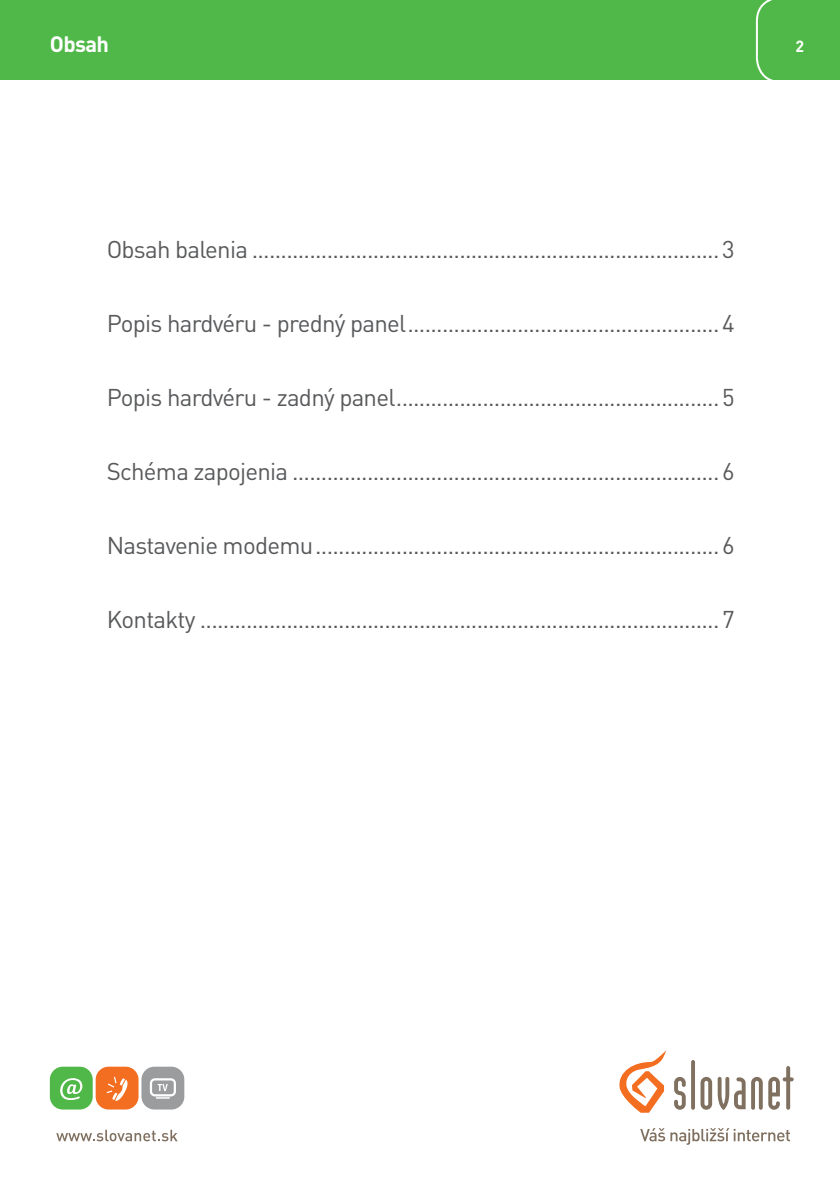
<style>
.page{position:relative;width:840px;height:1191px;background:#fff}
.page>*{position:absolute;margin:0;border:0;box-sizing:border-box;transform-origin:0 0}
.t1{font:24px "DIN Pro";letter-spacing:-.03em;color:#58595b}
.t2{font:700 22px "DIN Pro";letter-spacing:-.03em;color:#fff}
.t3{font:700 16px "DIN Pro";color:#fff}
</style>
<div class="page">
<svg style="left:619px;top:1051px;width:46px;height:61px"></svg>
<svg style="left:56px;top:1129px;width:121px;height:12px"></svg>
<div style="left:50px;top:1066px;width:43px;height:43px;background:#50b848;border-radius:13px"></div>
<div style="left:96px;top:1066px;width:42px;height:43px;background:#f36e21;border-radius:13px"></div>
<svg style="left:60px;top:1078px;width:22px;height:22px"></svg>
<svg style="left:107px;top:1076px;width:20px;height:24px"></svg>
<div style="left:141px;top:1066px;width:43px;height:43px;background:#9a9c9d;border-radius:13px"></div>
<svg style="left:150px;top:1078px;width:26px;height:20px"></svg>
<svg style="left:674px;top:1076px;width:11px;height:33px"></svg>
<svg style="left:690px;top:1060px;width:4px;height:49px"></svg>
<svg style="left:700px;top:1076px;width:11px;height:33px"></svg>
<svg style="left:717px;top:1066px;width:76px;height:44px"></svg>
<svg style="left:640px;top:1128px;width:24px;height:13px"></svg>
<svg style="left:670px;top:1128px;width:119px;height:16px"></svg>
<div style="left:0;top:0;width:839px;height:79px;background:#50b848"></div>
<svg style="left:754px;top:0;width:28px;height:80px"></svg>
<p class="t2" style="left:50px;top:30px;width:61px">Obsah</p>
<p class="t3" style="left:794px;top:36px;width:10px">2</p>
<p class="t1" style="left:107px;top:233px;width:629px">Obsah balenia .................................................................................3</p>
<p class="t1" style="left:107px;top:307px;width:629px">Popis hardvéru - predný panel......................................................4</p>
<p class="t1" style="left:107px;top:381px;width:629px">Popis hardvéru - zadný panel........................................................5</p>
<p class="t1" style="left:107px;top:455px;width:629px">Schéma zapojenia ..........................................................................6</p>
<p class="t1" style="left:107px;top:529px;width:629px">Nastavenie modemu......................................................................6</p>
<p class="t1" style="left:107px;top:603px;width:629px">Kontakty ..........................................................................................7</p>
</div>
